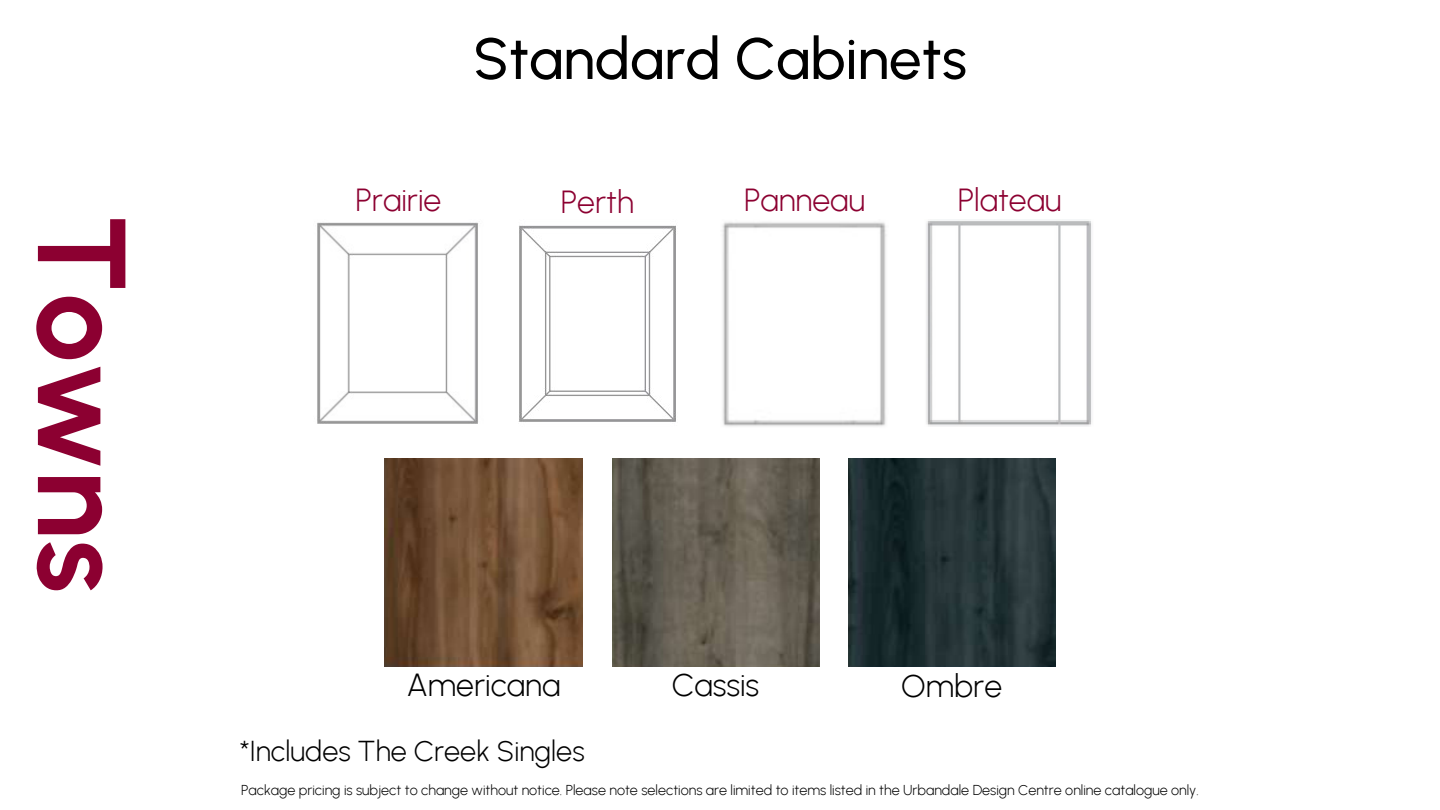
<style>
.page{position:relative;width:1440px;height:810px;background:#fff}
.page>*{position:absolute;margin:0;border:0;box-sizing:border-box;transform-origin:0 0}
.t1{font:700 125px "Urbanist";color:#8c0031}
.t2{font:500 58.3px "Urbanist";color:#000}
.t3{font:300 31.9px "Urbanist";color:#8c0031}
.t4{font:300 31.9px "Urbanist";color:#000}
.t5{font:300 28.8px "Urbanist";color:#000}
.t6{font:300 14.3px "Urbanist";color:#000}
</style>
<div class="page">
<img style="left:612px;top:458px;width:207px;height:208px">
<img style="left:848px;top:458px;width:207px;height:208px">
<img style="left:385px;top:458px;width:198px;height:208px">
<img style="left:317px;top:222px;width:161px;height:202px">
<img style="left:518px;top:225px;width:158px;height:197px">
<img style="left:926px;top:220px;width:166px;height:206px">
<img style="left:722px;top:222px;width:164px;height:205px">
<h3 class="t1" style="left:157px;top:214px;width:381px;rotate:90deg">Towns</h3>
<h1 class="t2" style="left:473px;top:24px;width:495px">Standard Cabinets</h1>
<p class="t3" style="left:356px;top:181px;width:87px">Prairie</p>
<h3 class="t3" style="left:561px;top:183px;width:75px">Perth</h3>
<p class="t3" style="left:744px;top:181px;width:122px">Panneau</p>
<p class="t3" style="left:958px;top:181px;width:105px">Plateau</p>
<p class="t4" style="left:407px;top:666px;width:155px">Americana</p>
<h3 class="t5" style="left:240px;top:734px;width:346px">*Includes The Creek Singles</h3>
<p class="t4" style="left:672px;top:666px;width:89px">Cassis</p>
<h3 class="t4" style="left:901px;top:667px;width:102px">Ombre</h3>
<h2 class="t6" style="left:241px;top:781px;width:959px">Package pricing is subject to change without notice. Please note selections are limited to items listed in the Urbandale Design Centre online catalogue only.</h2>
</div>
